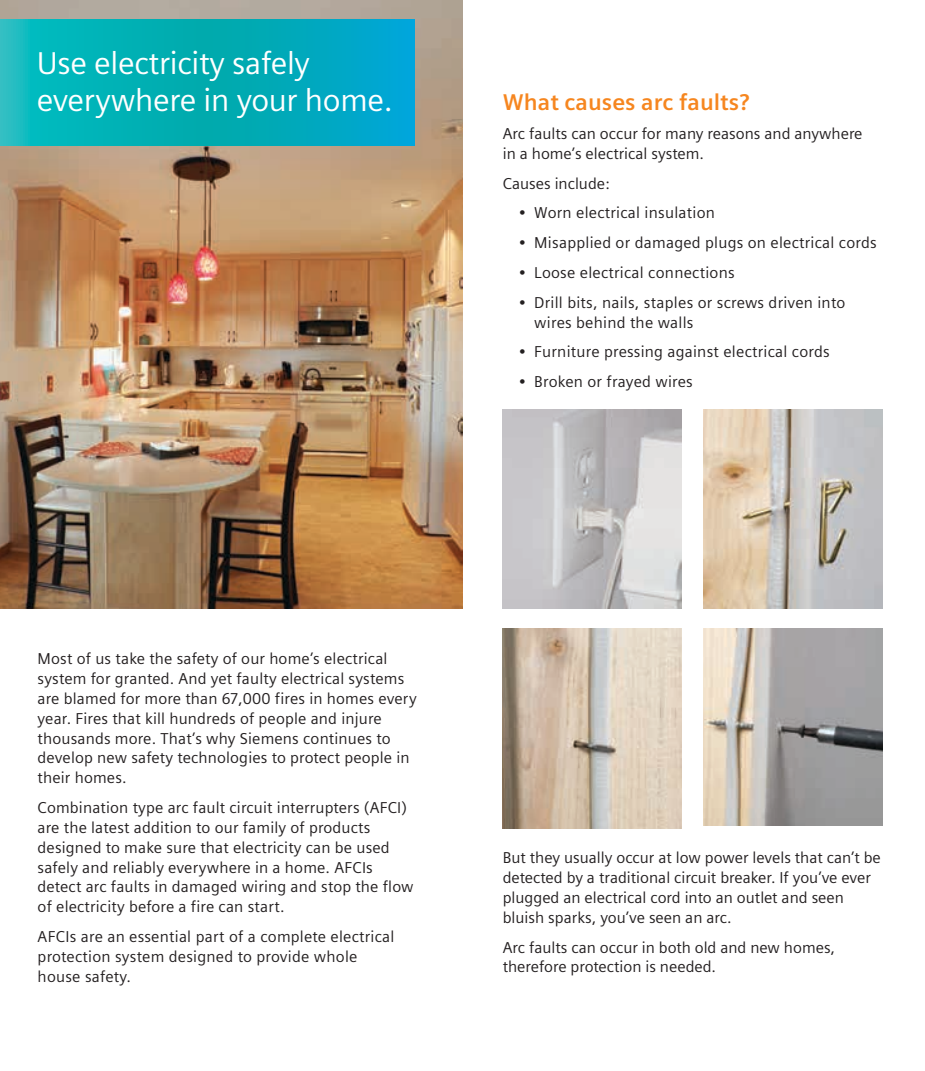
<style>
.page{position:relative;width:925px;height:1071px;background:#fff}
.page>*{position:absolute;margin:0;border:0;box-sizing:border-box;transform-origin:0 0}
.t1{font:31.5px/37.8px "Siemens Sans";letter-spacing:-.01em;color:#fff}
.t2{font:700 22.75px "Siemens Sans";color:#f6861f}
.t3{font:15.75px/19.8px "Siemens Sans";letter-spacing:.01em;color:#231f20}
</style>
<div class="page">
<img style="left:0;top:0;width:462px;height:609px">
<svg style="left:0;top:20px;width:415px;height:126px"></svg>
<img style="left:503px;top:410px;width:179px;height:199px">
<img style="left:703px;top:410px;width:179px;height:199px">
<img style="left:503px;top:629px;width:179px;height:199px">
<img style="left:703px;top:629px;width:179px;height:196px">
<h1 class="t1" style="left:37px;top:44px;width:357px">Use electricity safely everywhere in your home.</h1>
<h2 class="t2" style="left:503px;top:89px;width:248px">What causes arc faults?</h2>
<p class="t3" style="left:503px;top:124px;width:361px">Arc faults can occur for many reasons and anywhere in a home’s electrical system.</p>
<p class="t3" style="left:503px;top:173px;width:108px">Causes include:</p>
<p class="t3" style="left:518px;top:203px;width:198px">• Worn electrical insulation</p>
<p class="t3" style="left:518px;top:233px;width:360px">• Misapplied or damaged plugs on electrical cords</p>
<p class="t3" style="left:518px;top:263px;width:218px">• Loose electrical connections</p>
<p class="t3" style="left:534px;top:293px;width:312px;text-indent:-16px">• Drill bits, nails, staples or screws driven into wires behind the walls</p>
<p class="t3" style="left:518px;top:342px;width:313px">• Furniture pressing against electrical cords</p>
<p class="t3" style="left:518px;top:372px;width:176px">• Broken or frayed wires</p>
<p class="t3" style="left:38px;top:649px;width:381px">Most of us take the safety of our home’s electrical system for granted. And yet faulty electrical systems are blamed for more than 67,000 fires in homes every year. Fires that kill hundreds of people and injure thousands more. That’s why Siemens continues to develop new safety technologies to protect people in their homes.</p>
<p class="t3" style="left:38px;top:798px;width:378px">Combination type arc fault circuit interrupters (AFCI) are the latest addition to our family of products designed to make sure that electricity can be used safely and reliably everywhere in a home. AFCIs detect arc faults in damaged wiring and stop the flow of electricity before a fire can start.</p>
<p class="t3" style="left:38px;top:927px;width:358px">AFCIs are an essential part of a complete electrical protection system designed to provide whole house safety.</p>
<p class="t3" style="left:503px;top:848px;width:379px">But they usually occur at low power levels that can’t be detected by a traditional circuit breaker. If you’ve ever plugged an electrical cord into an outlet and seen bluish sparks, you’ve seen an arc.</p>
<p class="t3" style="left:503px;top:937px;width:334px">Arc faults can occur in both old and new homes, therefore protection is needed.</p>
</div>
